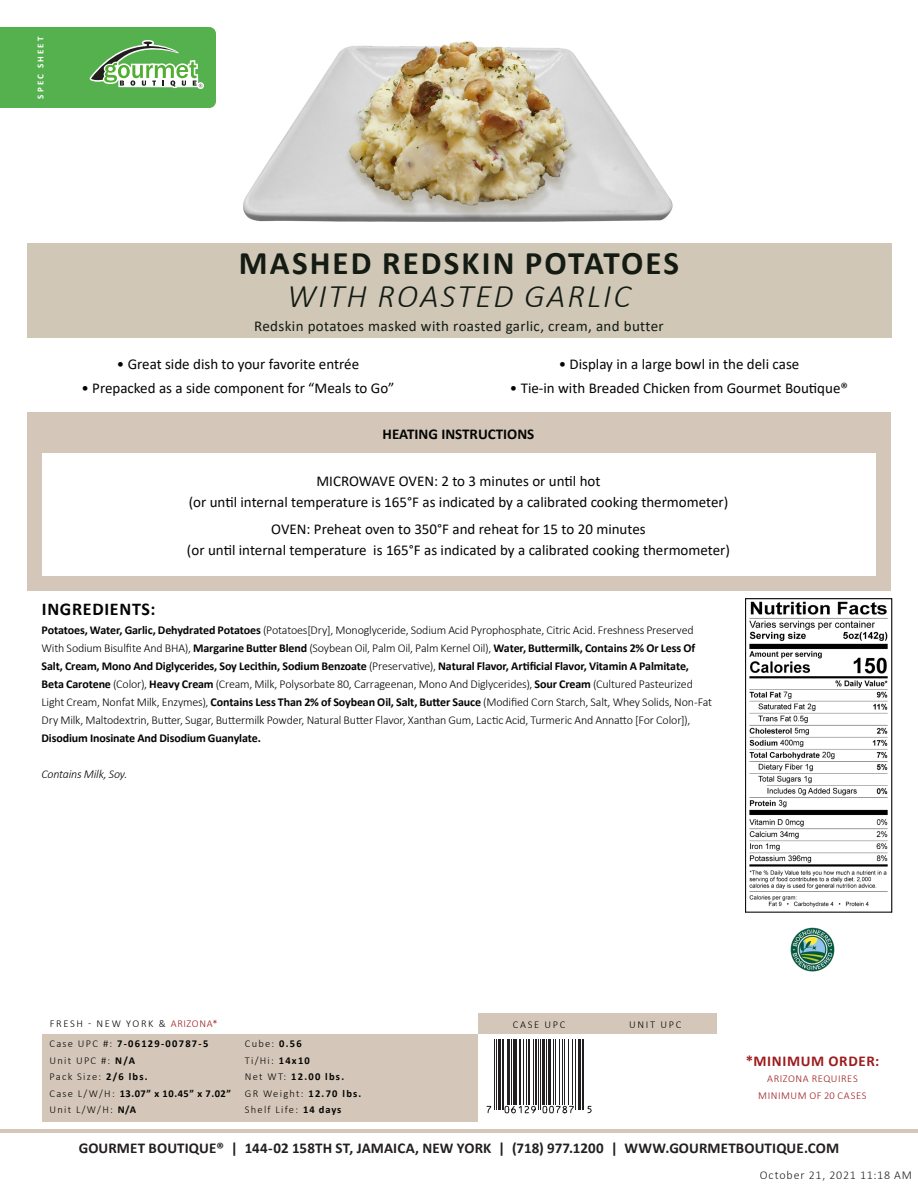
<style>
.page{position:relative;width:918px;height:1188px;background:#fff}
.page>*{position:absolute;margin:0;border:0;box-sizing:border-box;transform-origin:0 0}
.Product_Name{font:700 33px "Calibri";letter-spacing:.065em;color:#131b13}
.Product_Name-2{font:italic 300 33px "Calibri";letter-spacing:.065em;color:#131b13}
.product_description{font:700 18px "Calibri";letter-spacing:.04em;color:#040503}
.product_description-2{font:15px "Calibri";color:#040503}
.t1{font:700 15px "Calibri";letter-spacing:.005em;color:#231f20}
.product_description-3{font:15px "Calibri";letter-spacing:.025em;color:#131b13}
.product_description-4{font:700 15px "Calibri";color:#040503}
.product_description-5{font:700 15px "Calibri";letter-spacing:.045em;color:#9d1c1f}
.product_description-6{font:300 12px/18px "Calibri";letter-spacing:-.015em;color:#040503}
.t2{font:300 12px "Calibri";letter-spacing:.065em;color:#231f20}
.product_description-7{font:italic 300 12px "Calibri";letter-spacing:-.015em;color:#040503}
.product_description-8{font:300 10.5px "Calibri";letter-spacing:.12em;color:#040503}
.product_description-9{font:700 10.5px "Calibri";letter-spacing:.12em;color:#040503}
.product_description-10{font:300 10.5px/16.5px "Calibri";letter-spacing:.05em;color:#9d1c1f;text-align:center}
.product_description-11{font:300 10.5px "Calibri";letter-spacing:.15em;color:#040503}
.t3{font:700 9px "Calibri";letter-spacing:.245em;color:#fff}
.s1{font-weight:700}
.s2{color:#9d1c1f}
.s3{font-weight:300}
</style>
<div class="page">
<img style="left:243px;top:41px;width:430px;height:181px">
<hr style="left:0;top:1129px;width:918px;height:3px;background:#d4c7b9">
<svg style="left:0;top:27px;width:216px;height:81px;background:#64b55c"></svg>
<div style="left:478px;top:1014px;width:238px;height:20px;background:#d4c7b9"></div>
<div style="left:27px;top:412px;width:864px;height:179px;background:#d4c7b9"></div>
<div style="left:27px;top:243px;width:864px;height:95px;background:#d0c7b7"></div>
<div style="left:42px;top:1034px;width:436px;height:88px;background:#d4c7b9"></div>
<hr style="left:494px;top:1039px;width:1px;height:71px;background:#231f20">
<hr style="left:496px;top:1039px;width:1px;height:71px;background:#231f20">
<hr style="left:498px;top:1039px;width:3px;height:71px;background:#231f20">
<hr style="left:502px;top:1039px;width:2px;height:71px;background:#231f20">
<hr style="left:507px;top:1039px;width:1px;height:66px;background:#231f20">
<hr style="left:509px;top:1039px;width:1px;height:66px;background:#231f20">
<hr style="left:511px;top:1039px;width:1px;height:66px;background:#231f20">
<hr style="left:513px;top:1039px;width:4px;height:66px;background:#231f20">
<hr style="left:519px;top:1039px;width:2px;height:66px;background:#231f20">
<hr style="left:523px;top:1039px;width:1px;height:66px;background:#231f20">
<hr style="left:526px;top:1039px;width:1px;height:66px;background:#231f20">
<hr style="left:528px;top:1039px;width:2px;height:66px;background:#231f20">
<hr style="left:533px;top:1039px;width:1px;height:66px;background:#231f20">
<hr style="left:535px;top:1039px;width:2px;height:66px;background:#231f20">
<hr style="left:538px;top:1039px;width:1px;height:71px;background:#231f20">
<hr style="left:540px;top:1039px;width:1px;height:71px;background:#231f20">
<hr style="left:542px;top:1039px;width:3px;height:66px;background:#231f20">
<hr style="left:546px;top:1039px;width:1px;height:66px;background:#231f20">
<hr style="left:548px;top:1039px;width:3px;height:66px;background:#231f20">
<hr style="left:553px;top:1039px;width:1px;height:66px;background:#231f20">
<hr style="left:555px;top:1039px;width:1px;height:66px;background:#231f20">
<hr style="left:559px;top:1039px;width:1px;height:66px;background:#231f20">
<hr style="left:562px;top:1039px;width:1px;height:66px;background:#231f20">
<hr style="left:565px;top:1039px;width:1px;height:66px;background:#231f20">
<hr style="left:568px;top:1039px;width:1px;height:66px;background:#231f20">
<hr style="left:572px;top:1039px;width:1px;height:66px;background:#231f20">
<hr style="left:575px;top:1039px;width:1px;height:71px;background:#231f20">
<hr style="left:578px;top:1039px;width:3px;height:71px;background:#231f20">
<hr style="left:582px;top:1039px;width:1px;height:71px;background:#231f20">
<hr style="left:584px;top:1039px;width:1px;height:71px;background:#231f20">
<svg style="left:486px;top:1105px;width:106px;height:9px"></svg>
<img style="left:749px;top:601px;width:139px;height:307px">
<div style="left:745px;top:598px;width:147px;height:315px;border:1px solid #040503"></div>
<div style="left:42px;top:454px;width:834px;height:122px;background:#fff"></div>
<img style="left:791px;top:928px;width:44px;height:44px">
<p class="t3" style="left:34px;top:99px;width:64px;rotate:-90deg">SPEC SHEET</p>
<p class="Product_Name" style="left:239px;top:240px;width:442px">MASHED REDSKIN POTATOES</p>
<p class="Product_Name-2" style="left:287px;top:276px;width:345px">WITH ROASTED GARLIC</p>
<p class="product_description-3" style="left:254px;top:316px;width:411px">Redskin potatoes masked with roasted garlic, cream, and butter</p>
<p class="product_description-2" style="left:117px;top:353px;width:244px">• Great side dish to your favorite entrée</p>
<p class="product_description-2" style="left:81px;top:377px;width:315px">• Prepacked as a side component for “Meals to Go”</p>
<p class="product_description-2" style="left:559px;top:353px;width:242px">• Display in a large bowl in the deli case</p>
<p class="product_description-2" style="left:510px;top:377px;width:340px">• Tie-in with Breaded Chicken from Gourmet Boutique®</p>
<p class="product_description-4" style="left:383px;top:423px;width:153px">HEATING INSTRUCTIONS</p>
<p class="product_description-2" style="left:316px;top:471px;width:286px">MICROWAVE OVEN: 2 to 3 minutes or until hot</p>
<p class="product_description-2" style="left:189px;top:492px;width:541px">(or until internal temperature is 165°F as indicated by a calibrated cooking thermometer)</p>
<p class="product_description-2" style="left:271px;top:519px;width:376px">OVEN: Preheat oven to 350°F and reheat for 15 to 20 minutes</p>
<p class="product_description-2" style="left:187px;top:540px;width:545px">(or until internal temperature is 165°F as indicated by a calibrated cooking thermometer)</p>
<p class="product_description" style="left:42px;top:596px;width:115px">INGREDIENTS:</p>
<p class="product_description-6" style="left:42px;top:621px;width:672px"><span class="s1">Potatoes, Water, Garlic, Dehydrated Potatoes</span> (Potatoes[Dry], Monoglyceride, Sodium Acid Pyrophosphate, Citric Acid. Freshness Preserved With Sodium Bisulfite And BHA), <span class="s1">Margarine Butter Blend</span> (Soybean Oil, Palm Oil, Palm Kernel Oil), <span class="s1">Water, Buttermilk, Contains 2% Or Less Of Salt, Cream, Mono And Diglycerides, Soy Lecithin, Sodium Benzoate</span> (Preservative), <span class="s1">Natural Flavor, Artificial Flavor, Vitamin A Palmitate, Beta Carotene</span> (Color), <span class="s1">Heavy Cream</span> (Cream, Milk, Polysorbate 80, Carrageenan, Mono And Diglycerides), <span class="s1">Sour Cream</span> (Cultured Pasteurized Light Cream, Nonfat Milk, Enzymes), <span class="s1">Contains Less Than 2% of Soybean Oil, Salt, Butter Sauce</span> (Modified Corn Starch, Salt, Whey Solids, Non-Fat Dry Milk, Maltodextrin, Butter, Sugar, Buttermilk Powder, Natural Butter Flavor, Xanthan Gum, Lactic Acid, Turmeric And Annatto [For Color]), <span class="s1">Disodium Inosinate And Disodium Guanylate.</span></p>
<p class="product_description-7" style="left:42px;top:766px;width:87px">Contains Milk, Soy.</p>
<p class="product_description-11" style="left:50px;top:1017px;width:169px">FRESH - NEW YORK &amp; <span class="s2">ARIZONA*</span></p>
<p class="product_description-9" style="left:50px;top:1036px;width:160px"><span class="s3">Case UPC #:</span> 7-06129-00787-5</p>
<p class="product_description-8" style="left:50px;top:1054px;width:87px">Unit UPC #: <span class="s1">N/A</span></p>
<p class="product_description-8" style="left:50px;top:1070px;width:100px">Pack Size: <span class="s1">2/6 lbs.</span></p>
<p class="product_description-9" style="left:50px;top:1086px;width:183px"><span class="s3">Case L/W/H:</span> 13.07” x 10.45” x 7.02”</p>
<p class="product_description-8" style="left:50px;top:1103px;width:88px">Unit L/W/H: <span class="s1">N/A</span></p>
<p class="product_description-8" style="left:245px;top:1037px;width:58px">Cube: <span class="s1">0.56</span></p>
<p class="product_description-8" style="left:245px;top:1054px;width:67px">Ti/Hi: <span class="s1">14x10</span></p>
<p class="product_description-9" style="left:245px;top:1069px;width:101px"><span class="s3">Net WT:</span> 12.00 lbs.</p>
<p class="product_description-8" style="left:245px;top:1087px;width:118px">GR Weight: <span class="s1">12.70 lbs.</span></p>
<p class="product_description-8" style="left:245px;top:1103px;width:98px">Shelf Life: <span class="s1">14 days</span></p>
<p class="product_description-8" style="left:513px;top:1018px;width:54px">CASE UPC</p>
<p class="product_description-8" style="left:629px;top:1018px;width:54px">UNIT UPC</p>
<p class="product_description-5" style="left:746px;top:1050px;width:135px">*MINIMUM ORDER:</p>
<p class="product_description-10" style="left:758px;top:1071px;width:110px">ARIZONA REQUIRES<br>MINIMUM OF 20 CASES</p>
<p class="t1" style="left:79px;top:1138px;width:762px">GOURMET BOUTIQUE® | 144-02 158TH ST, JAMAICA, NEW YORK | (718) 977.1200 | WWW.GOURMETBOUTIQUE.COM</p>
<p class="t2" style="left:760px;top:1168px;width:154px">October 21, 2021 11:18 AM</p>
</div>
